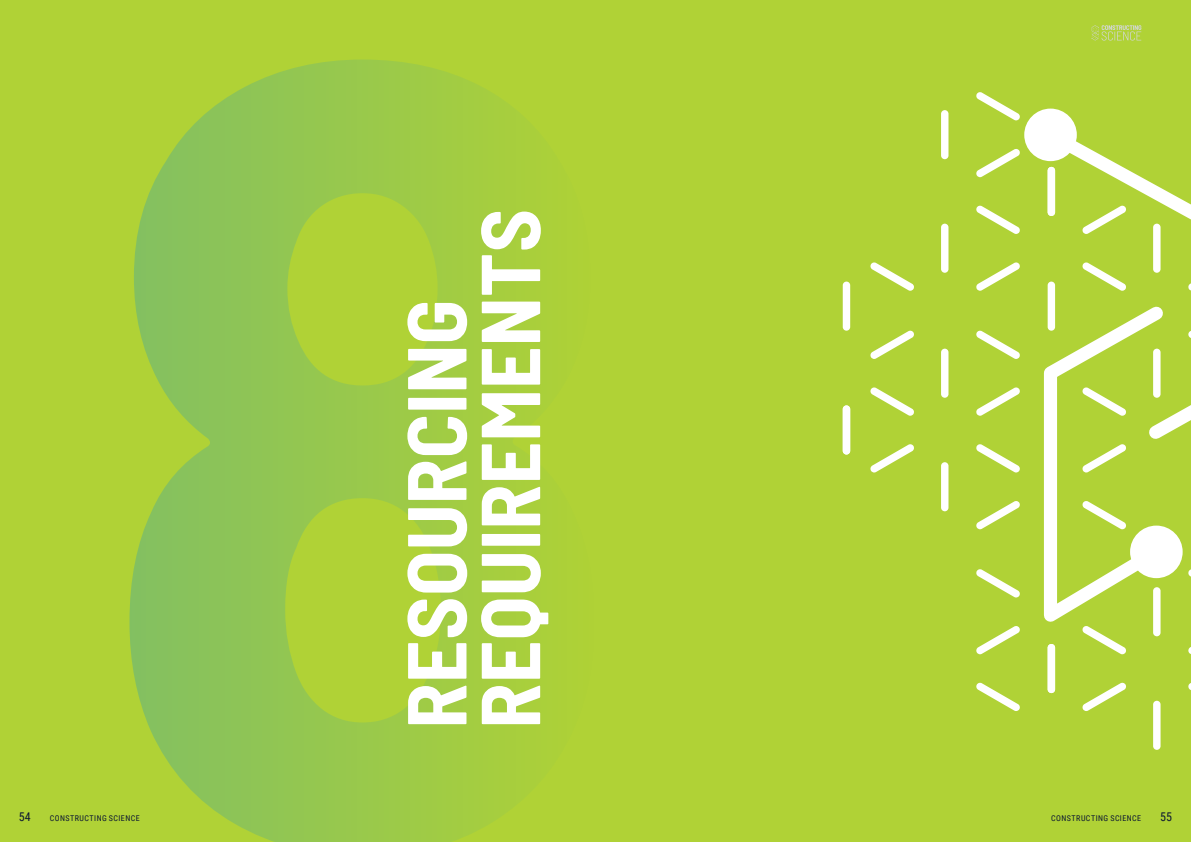
<style>
.page{position:relative;width:1191px;height:842px;background:#b0d236}
.page>*{position:absolute;margin:0;border:0;box-sizing:border-box;transform-origin:0 0}
.t1{font:700 semi-condensed 83.4px/73.7px "Barlow";color:#fff}
.t2{font:12px "Roboto Condensed";color:#0b1632}
.t3{font:8px "Roboto Condensed";letter-spacing:.06em;color:#0b1632}
</style>
<div class="page">
<svg style="left:129px;top:60px;width:365px;height:782px"></svg>
<div style="left:941px;top:110px;width:7px;height:49px;background:#fff;border-radius:4px"></div>
<svg style="left:976px;top:149px;width:44px;height:28px"></svg>
<svg style="left:976px;top:205px;width:44px;height:29px"></svg>
<div style="left:941px;top:224px;width:7px;height:49px;background:#fff;border-radius:4px"></div>
<svg style="left:976px;top:92px;width:44px;height:28px"></svg>
<svg style="left:976px;top:262px;width:44px;height:29px"></svg>
<svg style="left:870px;top:262px;width:44px;height:29px"></svg>
<div style="left:941px;top:349px;width:7px;height:49px;background:#fff;border-radius:4px"></div>
<svg style="left:976px;top:387px;width:44px;height:29px"></svg>
<svg style="left:976px;top:444px;width:44px;height:28px"></svg>
<svg style="left:870px;top:387px;width:44px;height:29px"></svg>
<svg style="left:870px;top:444px;width:44px;height:28px"></svg>
<div style="left:941px;top:462px;width:7px;height:49px;background:#fff;border-radius:4px"></div>
<svg style="left:976px;top:330px;width:44px;height:29px"></svg>
<svg style="left:870px;top:330px;width:44px;height:29px"></svg>
<svg style="left:976px;top:501px;width:44px;height:28px"></svg>
<svg style="left:976px;top:626px;width:44px;height:28px"></svg>
<svg style="left:976px;top:682px;width:44px;height:29px"></svg>
<svg style="left:976px;top:569px;width:44px;height:28px"></svg>
<svg style="left:1188px;top:647px;width:3px;height:7px"></svg>
<svg style="left:1188px;top:683px;width:3px;height:7px"></svg>
<svg style="left:1093px;top:638px;width:33px;height:16px"></svg>
<svg style="left:1082px;top:682px;width:44px;height:29px"></svg>
<div style="left:1153px;top:701px;width:7px;height:49px;background:#fff;border-radius:4px"></div>
<div style="left:1047px;top:644px;width:8px;height:49px;background:#fff;border-radius:4px"></div>
<svg style="left:1188px;top:569px;width:3px;height:8px"></svg>
<div style="left:842px;top:282px;width:8px;height:49px;background:#fff;border-radius:4px"></div>
<div style="left:842px;top:405px;width:8px;height:49px;background:#fff;border-radius:4px"></div>
<svg style="left:1032px;top:117px;width:159px;height:313px"></svg>
<div style="left:1024px;top:109px;width:52px;height:52px;background:#fff;border-radius:50%"></div>
<svg style="left:1037px;top:295px;width:137px;height:343px"></svg>
<div style="left:1130px;top:526px;width:52px;height:52px;background:#fff;border-radius:50%"></div>
<svg style="left:1091px;top:25px;width:50px;height:16px"></svg>
<h1 class="t1" style="left:394px;top:729px;width:521px;rotate:-90deg">RESOURCING<br>REQUIREMENTS</h1>
<h2 class="t2" style="left:19px;top:808px;width:14px">54</h2>
<p class="t3" style="left:50px;top:812px;width:91px">CONSTRUCTING SCIENCE</p>
<p class="t3" style="left:1051px;top:812px;width:91px">CONSTRUCTING SCIENCE</p>
<h2 class="t2" style="left:1160px;top:808px;width:13px">55</h2>
</div>
